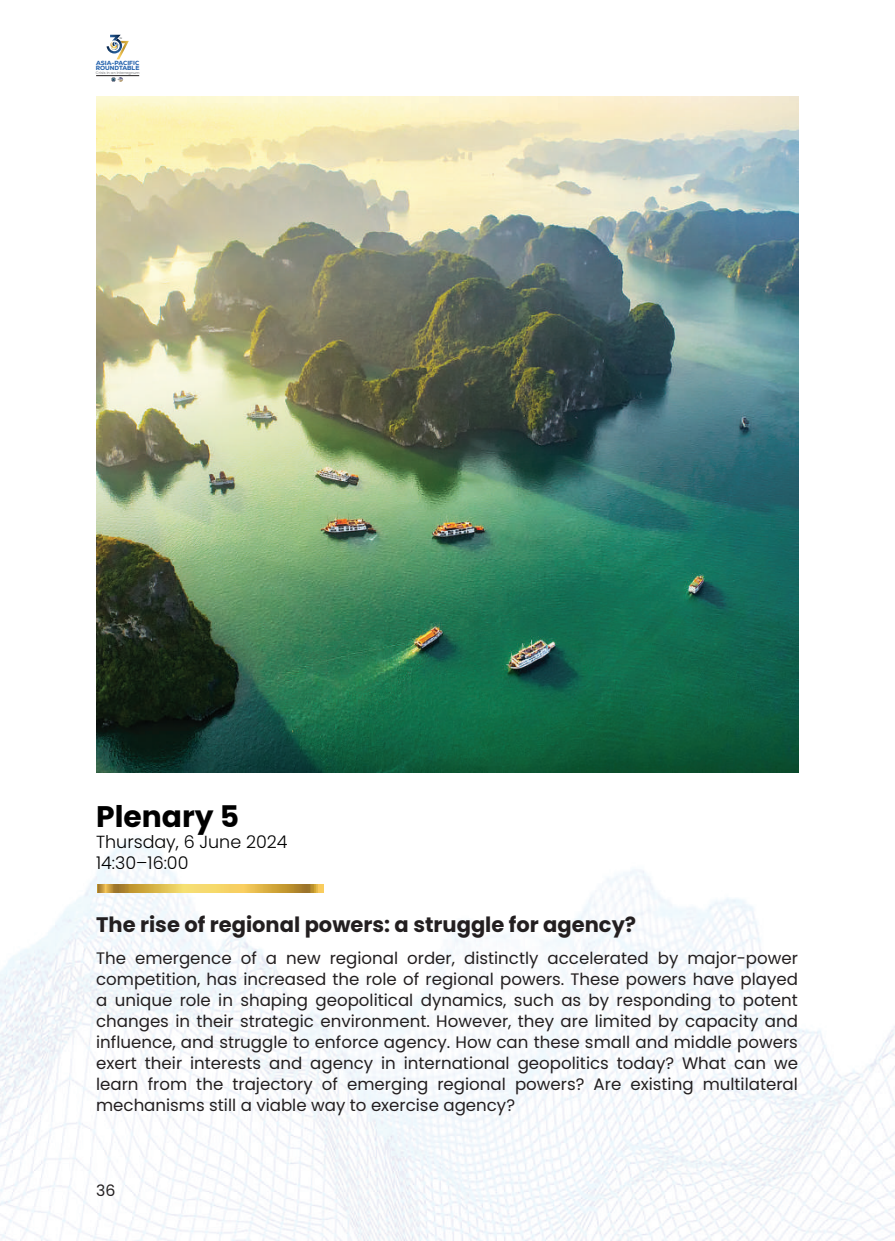
<style>
.page{position:relative;width:895px;height:1241px;background:#fff}
.page>*{position:absolute;margin:0;border:0;box-sizing:border-box;transform-origin:0 0}
.t1{font:700 29.75px "Poppins";color:#000}
.t2{font:700 21px "Poppins";color:#231f20}
.t3{font:300 17.5px/21px "Poppins";color:#000}
.t4{font:16.62px/21px "Poppins";color:#231f20;text-align:justify}
.t5{font:15.75px "Poppins";color:#231f20}
.t6{font:6.12px/5.2px "Nexa Trial Heavy";color:#2160ac}
.t7{font:3.68px "Poppins";color:#7c7e81}
.t8{font:700 2.1px "League Spartan";color:#7c7e81}
</style>
<div class="page">
<img style="left:0;top:34px;width:894px;height:1206px">
<svg style="left:107px;top:35px;width:22px;height:24px"></svg>
<svg style="left:111px;top:77px;width:12px;height:5px"></svg>
<hr style="left:96px;top:75px;width:43px;height:1px;background:#231f20">
<img style="left:96px;top:96px;width:702px;height:676px">
<svg style="left:97px;top:884px;width:226px;height:7px;background:#d8b24b"></svg>
<p class="t8" style="left:119px;top:36px;width:4px">TH</p>
<p class="t6" style="left:96px;top:60px;width:45px">ASIA-PACIFIC<br>ROUNDTABLE</p>
<p class="t7" style="left:96px;top:70px;width:45px">Crisis in an Interregnum</p>
<h1 class="t1" style="left:96px;top:799px;width:145px">Plenary 5</h1>
<p class="t3" style="left:96px;top:831px;width:193px">Thursday, 6 June 2024<br>14:30–16:00</p>
<p class="t2" style="left:96px;top:912px;width:541px">The rise of regional powers: a struggle for agency?</p>
<p class="t4" style="left:96px;top:947px;width:703px">The emergence of a new regional order, distinctly accelerated by major-power competition, has increased the role of regional powers. These powers have played a unique role in shaping geopolitical dynamics, such as by responding to potent changes in their strategic environment. However, they are limited by capacity and influence, and struggle to enforce agency. How can these small and middle powers exert their interests and agency in international geopolitics today? What can we learn from the trajectory of emerging regional powers? Are existing multilateral mechanisms still a viable way to exercise agency?</p>
<p class="t5" style="left:96px;top:1180px;width:21px">36</p>
</div>
